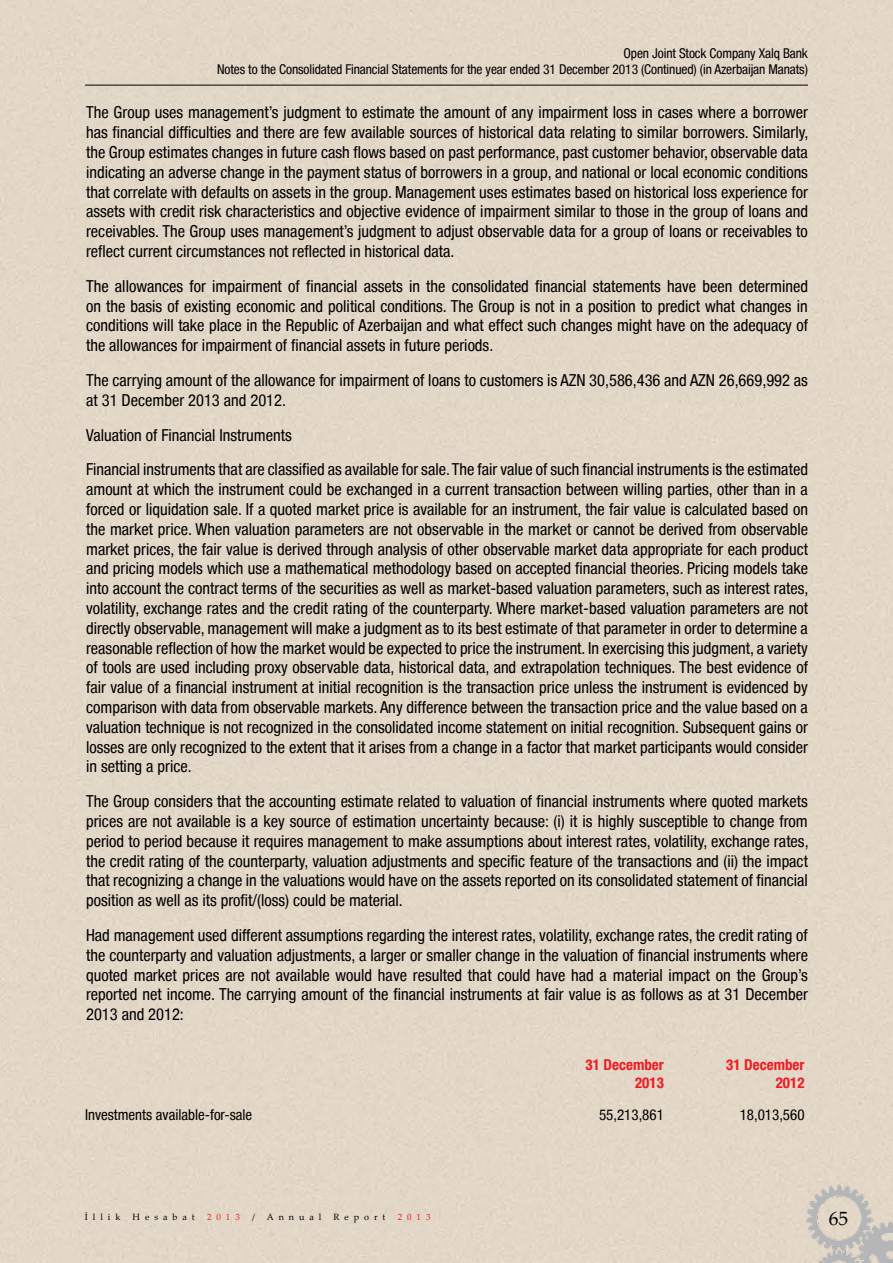
<style>
.page{position:relative;width:893px;height:1263px;background:#fff}
.page>*{position:absolute;margin:0;border:0;box-sizing:border-box;transform-origin:0 0}
.t1{font:19.5px "Palatino Linotype";color:#000}
.t2{font:condensed 16.5px/19.8px "Helvetica Neue Condensed";color:#000;text-align:justify}
.t3{font:condensed 15px "Helvetica Neue Condensed";color:#000}
.t4{font:700 condensed 15px/18px "Helvetica Neue Condensed";color:#ed1d24;text-align:right}
.t5{font:condensed 13.5px/16.2px "Helvetica Neue Condensed";letter-spacing:-.01em;color:#000;text-align:right}
.t6{font:9px "Palatino Linotype";letter-spacing:.55em;color:#000}
.t7{font:9px "Palatino Linotype";letter-spacing:.55em;color:#ed1d24}
</style>
<div class="page">
<img style="left:802px;top:1178px;width:91px;height:85px">
<hr style="left:85px;top:85px;width:723px;height:1px;background:#000">
<p class="t5" style="left:217px;top:45px;width:592px">Open Joint Stock Company Xalq Bank<br>Notes to the Consolidated Financial Statements for the year ended 31 December 2013 (Continued) (in Azerbaijan Manats)</p>
<p class="t2" style="left:86px;top:103px;width:724px">The Group uses management’s judgment to estimate the amount of any impairment loss in cases where a borrower has financial difficulties and there are few available sources of historical data relating to similar borrowers. Similarly, the Group estimates changes in future cash flows based on past performance, past customer behavior, observable data indicating an adverse change in the payment status of borrowers in a group, and national or local economic conditions that correlate with defaults on assets in the group. Management uses estimates based on historical loss experience for assets with credit risk characteristics and objective evidence of impairment similar to those in the group of loans and receivables. The Group uses management’s judgment to adjust observable data for a group of loans or receivables to reflect current circumstances not reflected in historical data.</p>
<p class="t2" style="left:86px;top:276px;width:723px">The allowances for impairment of financial assets in the consolidated financial statements have been determined on the basis of existing economic and political conditions. The Group is not in a position to predict what changes in conditions will take place in the Republic of Azerbaijan and what effect such changes might have on the adequacy of the allowances for impairment of financial assets in future periods.</p>
<p class="t2" style="left:86px;top:370px;width:723px">The carrying amount of the allowance for impairment of loans to customers is AZN 30,586,436 and AZN 26,669,992 as at 31 December 2013 and 2012.</p>
<p class="t2" style="left:86px;top:417px;width:723px;line-height:34.8px">Valuation of Financial Instruments<br>Financial instruments that are classified as available for sale. The fair value of such financial instruments is the estimated</p>
<p class="t2" style="left:86px;top:479px;width:724px">amount at which the instrument could be exchanged in a current transaction between willing parties, other than in a forced or liquidation sale. If a quoted market price is available for an instrument, the fair value is calculated based on the market price. When valuation parameters are not observable in the market or cannot be derived from observable market prices, the fair value is derived through analysis of other observable market data appropriate for each product and pricing models which use a mathematical methodology based on accepted financial theories. Pricing models take into account the contract terms of the securities as well as market-based valuation parameters, such as interest rates, volatility, exchange rates and the credit rating of the counterparty. Where market-based valuation parameters are not directly observable, management will make a judgment as to its best estimate of that parameter in order to determine a reasonable reflection of how the market would be expected to price the instrument. In exercising this judgment, a variety of tools are used including proxy observable data, historical data, and extrapolation techniques. The best evidence of fair value of a financial instrument at initial recognition is the transaction price unless the instrument is evidenced by comparison with data from observable markets. Any difference between the transaction price and the value based on a valuation technique is not recognized in the consolidated income statement on initial recognition. Subsequent gains or losses are only recognized to the extent that it arises from a change in a factor that market participants would consider in setting a price.</p>
<p class="t2" style="left:86px;top:791px;width:724px">The Group considers that the accounting estimate related to valuation of financial instruments where quoted markets prices are not available is a key source of estimation uncertainty because: (i) it is highly susceptible to change from period to period because it requires management to make assumptions about interest rates, volatility, exchange rates, the credit rating of the counterparty, valuation adjustments and specific feature of the transactions and (ii) the impact that recognizing a change in the valuations would have on the assets reported on its consolidated statement of financial position as well as its profit/(loss) could be material.</p>
<p class="t2" style="left:86px;top:925px;width:723px">Had management used different assumptions regarding the interest rates, volatility, exchange rates, the credit rating of the counterparty and valuation adjustments, a larger or smaller change in the valuation of financial instruments where quoted market prices are not available would have resulted that could have had a material impact on the Group’s reported net income. The carrying amount of the financial instruments at fair value is as follows as at 31 December 2013 and 2012:</p>
<p class="t4" style="left:586px;top:1055px;width:80px">31 December<br>2013</p>
<p class="t4" style="left:726px;top:1055px;width:80px">31 December<br>2012</p>
<p class="t3" style="left:85px;top:1106px;width:169px">Investments available-for-sale</p>
<p class="t3" style="left:599px;top:1106px;width:66px">55,213,861</p>
<p class="t3" style="left:740px;top:1106px;width:66px">18,013,560</p>
<p class="t6" style="left:85px;top:1210px;width:37px">İllik</p>
<p class="t6" style="left:133px;top:1210px;width:64px">Hesabat</p>
<p class="t7" style="left:207px;top:1210px;width:34px">2013</p>
<p class="t6" style="left:252px;top:1210px;width:4px">/</p>
<p class="t6" style="left:267px;top:1210px;width:56px">Annual</p>
<p class="t6" style="left:334px;top:1210px;width:53px">Report</p>
<p class="t7" style="left:398px;top:1210px;width:34px">2013</p>
<p class="t1" style="left:829px;top:1205px;width:21px">65</p>
</div>
